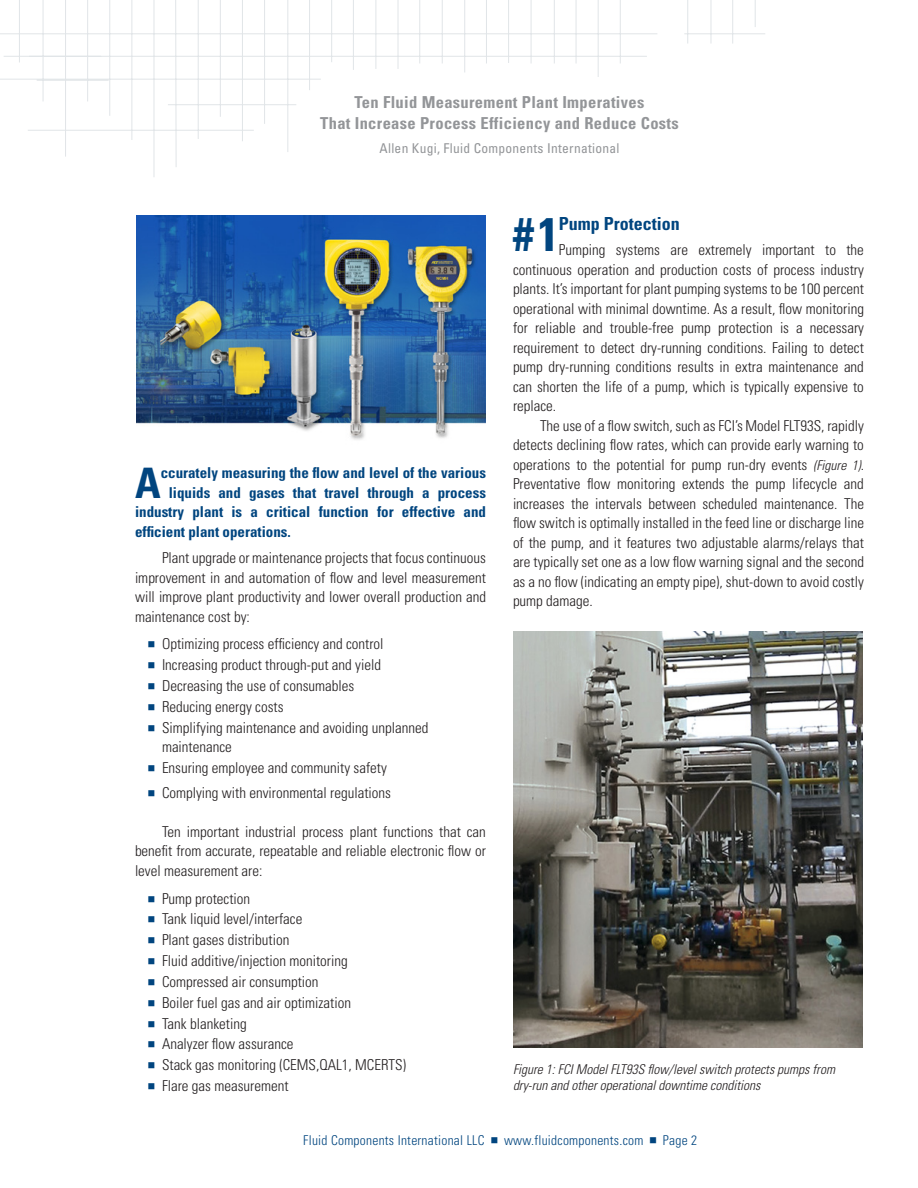
<style>
.page{position:relative;width:918px;height:1188px;background:#fff}
.page>*{position:absolute;margin:0;border:0;box-sizing:border-box;transform-origin:0 0}
.Subhead{font:700 condensed 47.1px "Univers";color:#01457f}
.Text_-_drop_cap{font:700 condensed 42px "Univers";color:#01457f}
.Subhead-2{font:700 condensed 18px "Univers";color:#01457f}
.Title_-_page_header{font:700 condensed 16.5px/21px "Univers";letter-spacing:.02em;color:#939598;text-align:center}
.Text{font:300 condensed 15px/19.5px "Univers";color:#231f20;text-align:justify}
.Bullet_text{font:300 condensed 15px/19.5px "Univers";color:#231f20}
.Text_-_first_paragra{font:300 condensed 15px/19.5px "Univers";color:#231f20;text-align:justify}
.Text_-_drop_cap-2{font:700 condensed 15px "Univers";color:#01457f}
.t1{font:italic 300 condensed 13.5px/16.5px "Univers";color:#231f20}
.Text-2{font:300 condensed 13.5px "Univers";letter-spacing:.02em;color:#01457f}
.Title_-_page_header-2{font:condensed 13.5px "Univers";letter-spacing:.02em;color:#939598}
.s1{font-style:italic;font-size:13.5px}
</style>
<div class="page">
<svg style="left:0;top:0;width:765px;height:177px"></svg>
<img style="left:513px;top:632px;width:350px;height:416px">
<img style="left:136px;top:216px;width:350px;height:224px">
<p class="Title_-_page_header" style="left:320px;top:91px;width:360px">Ten Fluid Measurement Plant Imperatives<br>That Increase Process Efficiency and Reduce Costs</p>
<p class="Title_-_page_header-2" style="left:380px;top:140px;width:241px">Allen Kugi, Fluid Components International</p>
<p class="Text_-_drop_cap" style="left:135px;top:457px;width:27px">A</p>
<p class="Text_-_drop_cap-2" style="left:161px;top:464px;width:327px">ccurately measuring the flow and level of the various</p>
<p class="Text_-_drop_cap-2" style="left:169px;top:483px;width:319px">liquids and gases that travel through a process</p>
<p class="Text_-_drop_cap-2" style="left:135px;top:503px;width:353px">industry plant is a critical function for effective and</p>
<p class="Text_-_drop_cap-2" style="left:135px;top:522px;width:157px">efficient plant operations.</p>
<p class="Text" style="left:135px;top:548px;width:353px;text-indent:27px">Plant upgrade or maintenance projects that focus continuous improvement in and automation of flow and level measurement will improve plant productivity and lower overall production and maintenance cost by:</p>
<p class="Bullet_text" style="left:162px;top:634px;width:223px">Optimizing process efficiency and control</p>
<p class="Bullet_text" style="left:162px;top:655px;width:221px">Increasing product through-put and yield</p>
<p class="Bullet_text" style="left:162px;top:676px;width:194px">Decreasing the use of consumables</p>
<p class="Bullet_text" style="left:162px;top:697px;width:123px">Reducing energy costs</p>
<p class="Bullet_text" style="left:162px;top:718px;width:268px">Simplifying maintenance and avoiding unplanned maintenance</p>
<p class="Bullet_text" style="left:162px;top:758px;width:226px">Ensuring employee and community safety</p>
<p class="Bullet_text" style="left:162px;top:783px;width:231px">Complying with environmental regulations</p>
<p class="Text" style="left:135px;top:822px;width:353px;text-indent:27px">Ten important industrial process plant functions that can benefit from accurate, repeatable and reliable electronic flow or level measurement are:</p>
<p class="Bullet_text" style="left:162px;top:888px;width:90px">Pump protection</p>
<p class="Bullet_text" style="left:162px;top:909px;width:142px">Tank liquid level/interface</p>
<p class="Bullet_text" style="left:162px;top:930px;width:129px">Plant gases distribution</p>
<p class="Bullet_text" style="left:162px;top:951px;width:187px">Fluid additive/injection monitoring</p>
<p class="Bullet_text" style="left:162px;top:972px;width:158px">Compressed air consumption</p>
<p class="Bullet_text" style="left:162px;top:993px;width:191px">Boiler fuel gas and air optimization</p>
<p class="Bullet_text" style="left:162px;top:1014px;width:86px">Tank blanketing</p>
<p class="Bullet_text" style="left:162px;top:1034px;width:133px">Analyzer flow assurance</p>
<p class="Bullet_text" style="left:162px;top:1055px;width:246px">Stack gas monitoring (CEMS,QAL1, MCERTS)</p>
<p class="Bullet_text" style="left:162px;top:1076px;width:128px">Flare gas measurement</p>
<p class="Subhead" style="left:513px;top:206px;width:47px">#1</p>
<p class="Subhead-2" style="left:559px;top:213px;width:123px">Pump Protection</p>
<p class="Text_-_first_paragra" style="left:513px;top:240px;width:353px;text-indent:46px">Pumping systems are extremely important to the continuous operation and production costs of process industry plants. It’s important for plant pumping systems to be 100 percent operational with minimal downtime. As a result, flow monitoring for reliable and trouble-free pump protection is a necessary requirement to detect dry-running conditions. Failing to detect pump dry-running conditions results in extra maintenance and can shorten the life of a pump, which is typically expensive to replace.</p>
<p class="Text" style="left:513px;top:416px;width:353px;text-indent:27px">The use of a flow switch, such as FCI’s Model FLT93S, rapidly detects declining flow rates, which can provide early warning to operations to the potential for pump run-dry events <span class="s1">(Figure 1)</span>.<br>Preventative flow monitoring extends the pump lifecycle and increases the intervals between scheduled maintenance. The flow switch is optimally installed in the feed line or discharge line of the pump, and it features two adjustable alarms/relays that are typically set one as a low flow warning signal and the second as a no flow (indicating an empty pipe), shut-down to avoid costly pump damage.</p>
<p class="t1" style="left:513px;top:1061px;width:324px">Figure 1: FCI Model FLT93S flow/level switch protects pumps from dry-run and other operational downtime conditions</p>
<p class="Text-2" style="left:303px;top:1132px;width:183px">Fluid Components International LLC</p>
<p class="Text-2" style="left:504px;top:1132px;width:141px">www.fluidcomponents.com</p>
<p class="Text-2" style="left:663px;top:1132px;width:36px">Page 2</p>
</div>
